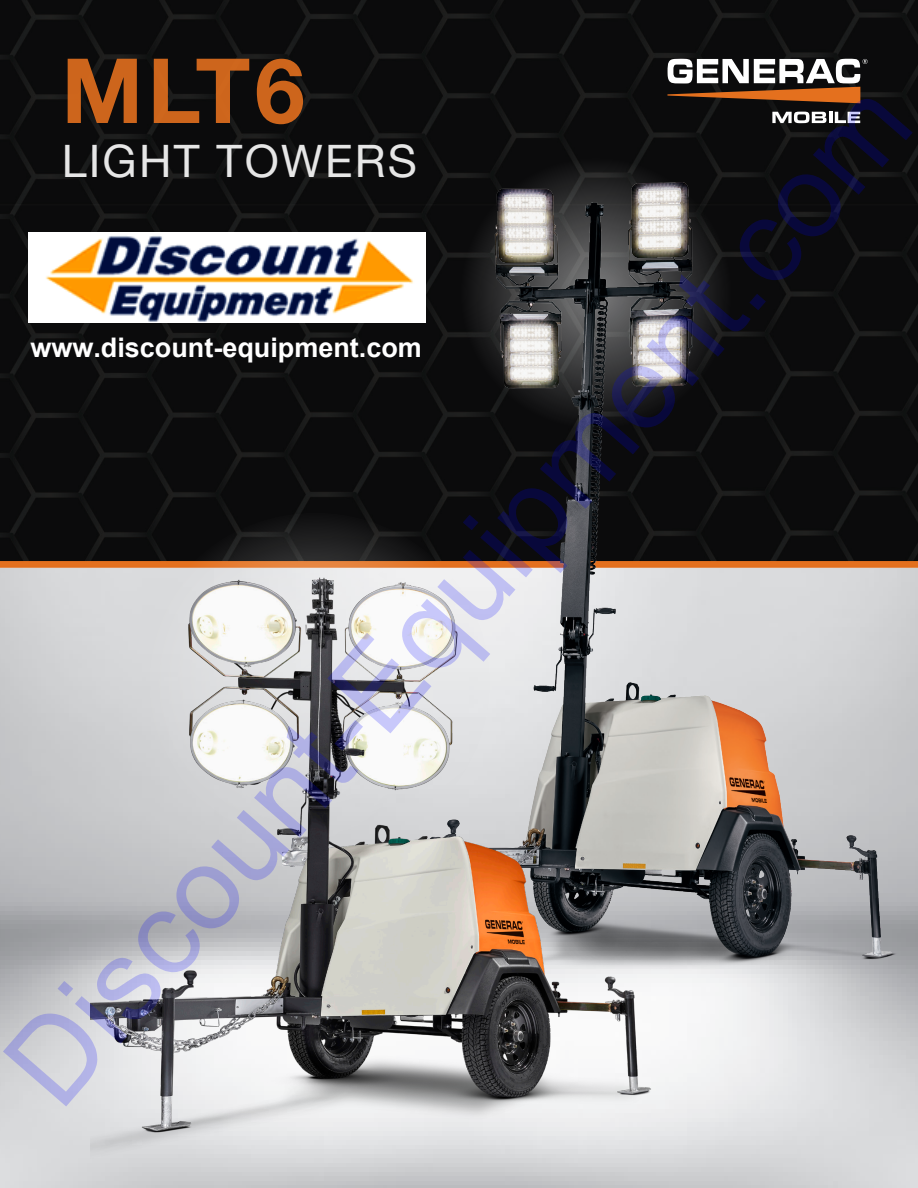
<style>
.page{position:relative;width:918px;height:1188px;background:#fff}
.page>*{position:absolute;margin:0;border:0;box-sizing:border-box;transform-origin:0 0}
.t1{font:117px "Arial";color:rgb(0 0 255/.2)}
.t2{font:700 90px "Helvetica Neue LT Std";color:#e4701e}
.t3{font:45px "Helvetica Neue LT Std";letter-spacing:.05em;color:#fff}
.t4{font:700 27px "Arial";color:#fff}
</style>
<div class="page">
<img style="left:0;top:0;width:918px;height:1188px">
<svg style="left:667px;top:59px;width:201px;height:44px"></svg>
<svg style="left:772px;top:112px;width:88px;height:11px"></svg>
<img style="left:283px;top:150px;width:619px;height:880px">
<img style="left:91px;top:531px;width:621px;height:645px">
<img style="left:28px;top:232px;width:398px;height:90px">
<h2 class="t2" style="left:61px;top:35px;width:245px">MLT6</h2>
<h3 class="t3" style="left:61px;top:134px;width:357px">LIGHT TOWERS</h3>
<h1 class="t1" style="left:-32px;top:1033px;width:1308px;rotate:-49deg">Discount-Equipment.com</h1>
<p class="t4" style="left:30px;top:329px;width:393px">www.discount-equipment.com</p>
</div>
